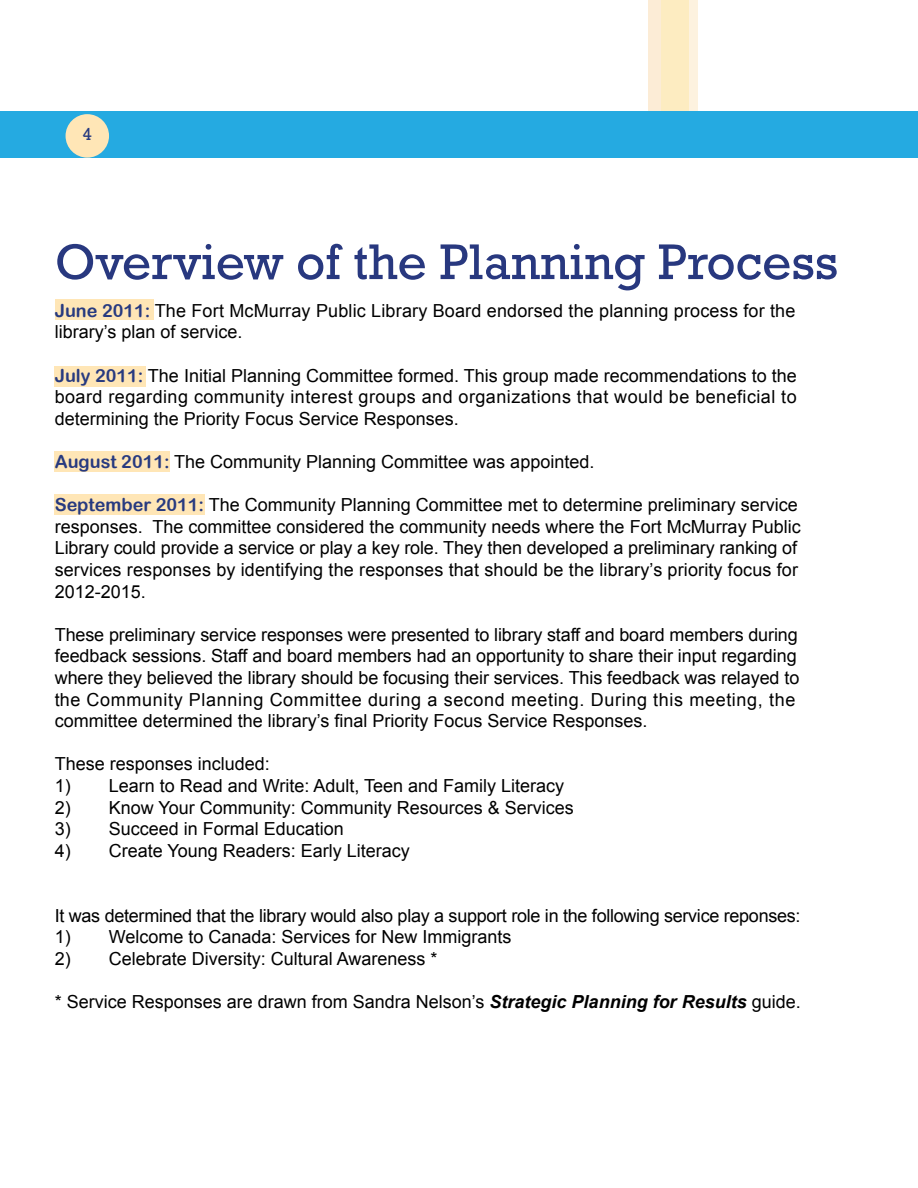
<style>
.page{position:relative;width:918px;height:1188px;background:#fff}
.page>*{position:absolute;margin:0;border:0;box-sizing:border-box;transform-origin:0 0}
.t1{font:51px "Rockwell";color:#28387f}
.t2{font:18px/21.6px "Arial";color:#000}
.t3{font:18px "Rockwell";color:#273a80}
.s1{font-family:"Arial Rounded MT Bold";color:#273a80}
.s2{font-weight:700;font-style:italic}
</style>
<div class="page">
<div style="left:649px;top:0;width:49px;height:149px;background:#fdecc1"></div>
<svg style="left:648px;top:0;width:13px;height:111px"></svg>
<svg style="left:689px;top:0;width:9px;height:111px"></svg>
<div style="left:0;top:111px;width:918px;height:47px;background:#25aae1"></div>
<div style="left:66px;top:114px;width:43px;height:44px;background:#ffe6b6;border-radius:50%"></div>
<div style="left:55px;top:299px;width:99px;height:20px;background:#ffe6b6"></div>
<div style="left:55px;top:367px;width:91px;height:20px;background:#ffe6b6"></div>
<div style="left:55px;top:451px;width:115px;height:20px;background:#ffe6b6"></div>
<div style="left:55px;top:494px;width:150px;height:21px;background:#ffe6b6"></div>
<p class="t3" style="left:82px;top:124px;width:11px">4</p>
<h1 class="t1" style="left:55px;top:233px;width:785px">Overview of the Planning Process</h1>
<p class="t2" style="left:55px;top:300px;width:742px"><span class="s1">June 2011:</span> The Fort McMurray Public Library Board endorsed the planning process for the library’s plan of service.</p>
<p class="t2" style="left:55px;top:365px;width:744px;text-align:justify"><span class="s1">July 2011:</span> The Initial Planning Committee formed. This group made recommendations to the board regarding community interest groups and organizations that would be beneficial to determining the Priority Focus Service Responses.</p>
<p class="t2" style="left:55px;top:451px;width:541px"><span class="s1">August 2011:</span> The Community Planning Committee was appointed.</p>
<p class="t2" style="left:55px;top:494px;width:747px"><span class="s1">September 2011:</span> The Community Planning Committee met to determine preliminary service responses. The committee considered the community needs where the Fort McMurray Public Library could provide a service or play a key role. They then developed a preliminary ranking of services responses by identifying the responses that should be the library’s priority focus for 2012-2015.</p>
<p class="t2" style="left:55px;top:624px;width:746px">These preliminary service responses were presented to library staff and board members during feedback sessions. Staff and board members had an opportunity to share their input regarding where they believed the library should be focusing their services. This feedback was relayed to the Community Planning Committee during a second meeting. During this meeting, the committee determined the library’s final Priority Focus Service Responses.</p>
<p class="t2" style="left:55px;top:754px;width:217px">These responses included:</p>
<p class="t2" style="left:55px;top:775px;width:511px">1) Learn to Read and Write: Adult, Teen and Family Literacy</p>
<p class="t2" style="left:55px;top:797px;width:521px">2) Know Your Community: Community Resources &amp; Services</p>
<p class="t2" style="left:55px;top:818px;width:291px">3) Succeed in Formal Education</p>
<p class="t2" style="left:55px;top:840px;width:357px">4) Create Young Readers: Early Literacy</p>
<p class="t2" style="left:55px;top:905px;width:747px">It was determined that the library would also play a support role in the following service reponses:</p>
<p class="t2" style="left:55px;top:926px;width:458px">1) Welcome to Canada: Services for New Immigrants</p>
<p class="t2" style="left:55px;top:948px;width:384px">2) Celebrate Diversity: Cultural Awareness *</p>
<p class="t2" style="left:55px;top:991px;width:747px">* Service Responses are drawn from Sandra Nelson’s <span class="s2">Strategic Planning for Results</span> guide.</p>
</div>
